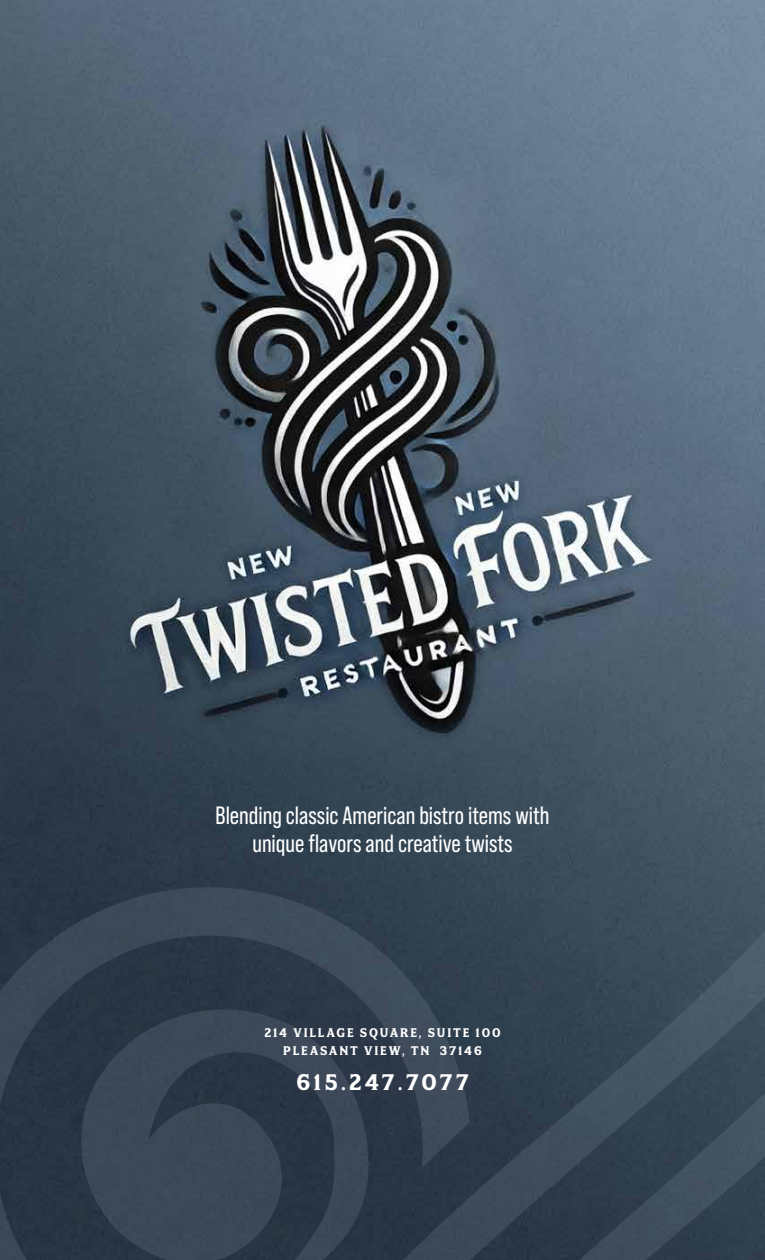
<style>
.page{position:relative;width:765px;height:1260px;background:#fff}
.page>*{position:absolute;margin:0;border:0;box-sizing:border-box;transform-origin:0 0}
.t1{font:25px/27.5px "Bebas Neue Pro";color:#fff;text-align:center}
.t2{font:22.5px "Motlow";letter-spacing:.15em;color:#fff;scale:.9 1}
.t3{font:12.5px/17.5px "Motlow";letter-spacing:.16em;color:#fff;text-align:center;scale:.9 1}
</style>
<div class="page">
<img style="left:0;top:0;width:765px;height:887px">
<svg style="left:0;top:887px;width:142px;height:373px;background:#2f3b4b"></svg>
<svg style="left:142px;top:817px;width:623px;height:443px;background:#354453"></svg>
<svg style="left:411px;top:1067px;width:354px;height:193px;background:#354352"></svg>
<p class="t1" style="left:216px;top:802px;width:335px">Blending classic American bistro items with unique flavors and creative twists</p>
<p class="t3" style="left:264px;top:1024px;width:264px">214 VILLAGE SQUARE, SUITE 100<br>PLEASANT VIEW, TN 37146</p>
<p class="t2" style="left:296px;top:1068px;width:193px">615.247.7077</p>
</div>
